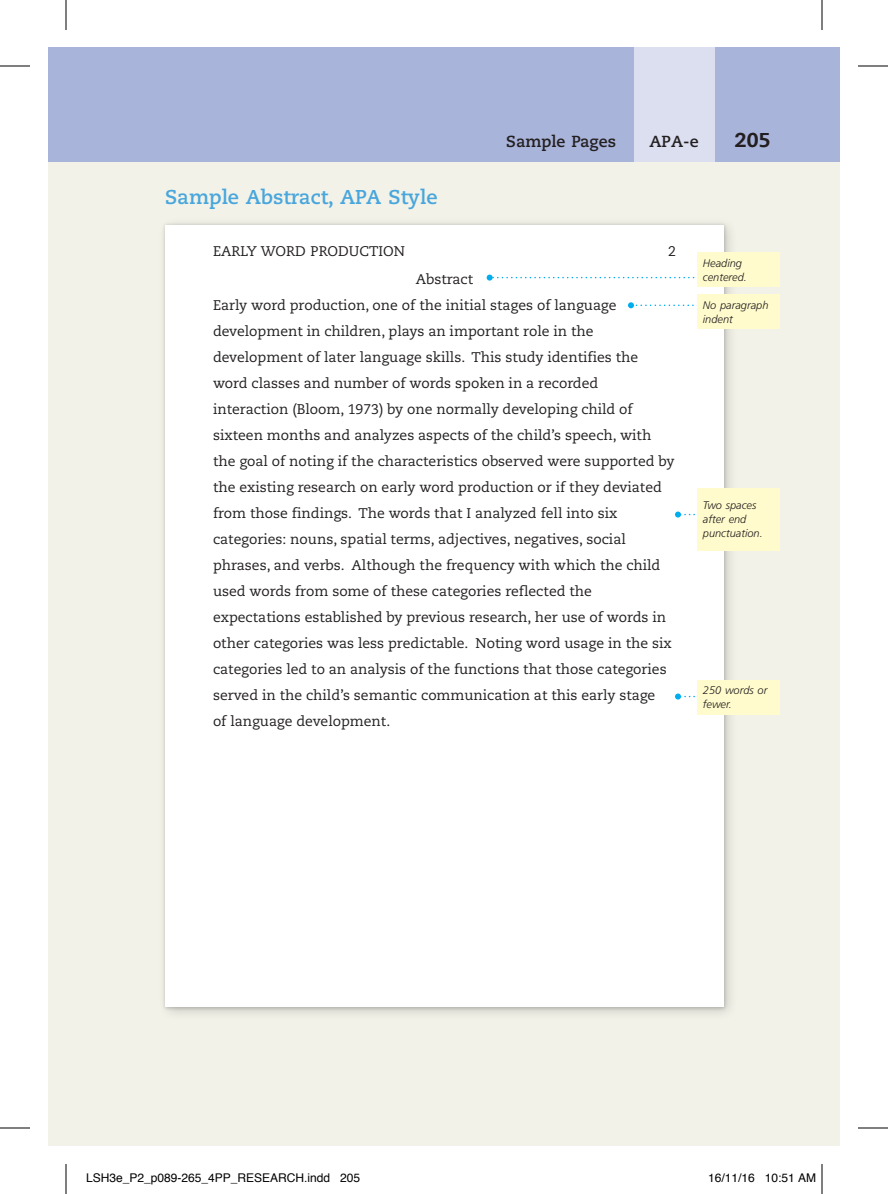
<style>
.page{position:relative;width:888px;height:1194px;background:#fff}
.page>*{position:absolute;margin:0;border:0;box-sizing:border-box;transform-origin:0 0}
.t1{font:700 20px "Caecilia LT Std";color:#48a6dc}
.t2{font:800 20px "Caecilia LT Std";color:#231f20}
.t3{font:700 16px "Caecilia LT Std";color:#231f20}
.t4{font:14px/26px "Caecilia LT Std";color:#231f20}
.t5{font:12px "Helvetica";color:#000}
.t6{font:italic 300 11px/14px "Frutiger LT Std";color:#231f20}
</style>
<div class="page">
<div style="left:48px;top:145px;width:18px;height:1001px;background:#f2f2e9"></div>
<div style="left:48px;top:48px;width:18px;height:114px;background:#a9b4da"></div>
<div style="left:66px;top:145px;width:774px;height:1001px;background:#f2f2e9"></div>
<div style="left:157px;top:217px;width:581px;height:805px;background:#231f20;opacity:.2"></div>
<div style="left:162px;top:222px;width:566px;height:789px;background:#231f20;opacity:.2"></div>
<div style="left:166px;top:225px;width:558px;height:782px;background:#fff"></div>
<svg style="left:487px;top:275px;width:208px;height:6px"></svg>
<svg style="left:675px;top:694px;width:20px;height:6px"></svg>
<svg style="left:675px;top:512px;width:20px;height:6px"></svg>
<svg style="left:628px;top:302px;width:69px;height:6px"></svg>
<div style="left:697px;top:253px;width:82px;height:34px;background:#fffbcc"></div>
<div style="left:697px;top:294px;width:82px;height:35px;background:#fffbcc"></div>
<div style="left:697px;top:680px;width:82px;height:34px;background:#fffbcc"></div>
<div style="left:697px;top:488px;width:82px;height:62px;background:#fffbcc"></div>
<div style="left:66px;top:48px;width:774px;height:114px;background:#a9b4da"></div>
<div style="left:634px;top:48px;width:80px;height:114px;background:#dbdff0"></div>
<hr style="left:0;top:66px;width:30px;height:1px;background:#000">
<hr style="left:858px;top:66px;width:30px;height:1px;background:#000">
<hr style="left:0;top:1128px;width:30px;height:1px;background:#000">
<hr style="left:858px;top:1128px;width:30px;height:1px;background:#000">
<hr style="left:66px;top:0;width:1px;height:30px;background:#000">
<hr style="left:66px;top:1164px;width:1px;height:30px;background:#000">
<hr style="left:822px;top:0;width:1px;height:30px;background:#000">
<hr style="left:822px;top:1164px;width:1px;height:30px;background:#000">
<h1 class="t1" style="left:165px;top:186px;width:274px">Sample Abstract, APA Style</h1>
<p class="t3" style="left:506px;top:132px;width:111px">Sample Pages</p>
<p class="t3" style="left:649px;top:132px;width:51px">APA-e</p>
<h1 class="t2" style="left:735px;top:127px;width:37px">205</h1>
<p class="t4" style="left:213px;top:239px;width:193px">EARLY WORD PRODUCTION</p>
<p class="t4" style="left:668px;top:239px;width:9px">2</p>
<p class="t4" style="left:213px;top:266px;width:463px;text-indent:203px">Abstract<br>Early word production, one of the initial stages of language development in children, plays an important role in the development of later language skills. This study identifies the word classes and number of words spoken in a recorded interaction (Bloom, 1973) by one normally developing child of sixteen months and analyzes aspects of the child’s speech, with the goal of noting if the characteristics observed were supported by the existing research on early word production or if they deviated from those findings. The words that I analyzed fell into six categories: nouns, spatial terms, adjectives, negatives, social phrases, and verbs. Although the frequency with which the child used words from some of these categories reflected the expectations established by previous research, her use of words in other categories was less predictable. Noting word usage in the six categories led to an analysis of the functions that those categories served in the child’s semantic communication at this early stage<br>of language development.</p>
<p class="t6" style="left:703px;top:256px;width:45px">Heading centered.</p>
<p class="t6" style="left:703px;top:298px;width:67px">No paragraph indent</p>
<p class="t6" style="left:703px;top:499px;width:61px">Two spaces after end punctuation.</p>
<p class="t6" style="left:703px;top:684px;width:66px">250 words or fewer.</p>
<p class="t5" style="left:86px;top:1169px;width:276px">LSH3e_P2_p089-265_4PP_RESEARCH.indd 205</p>
<p class="t5" style="left:708px;top:1169px;width:110px">16/11/16 10:51 AM</p>
</div>
